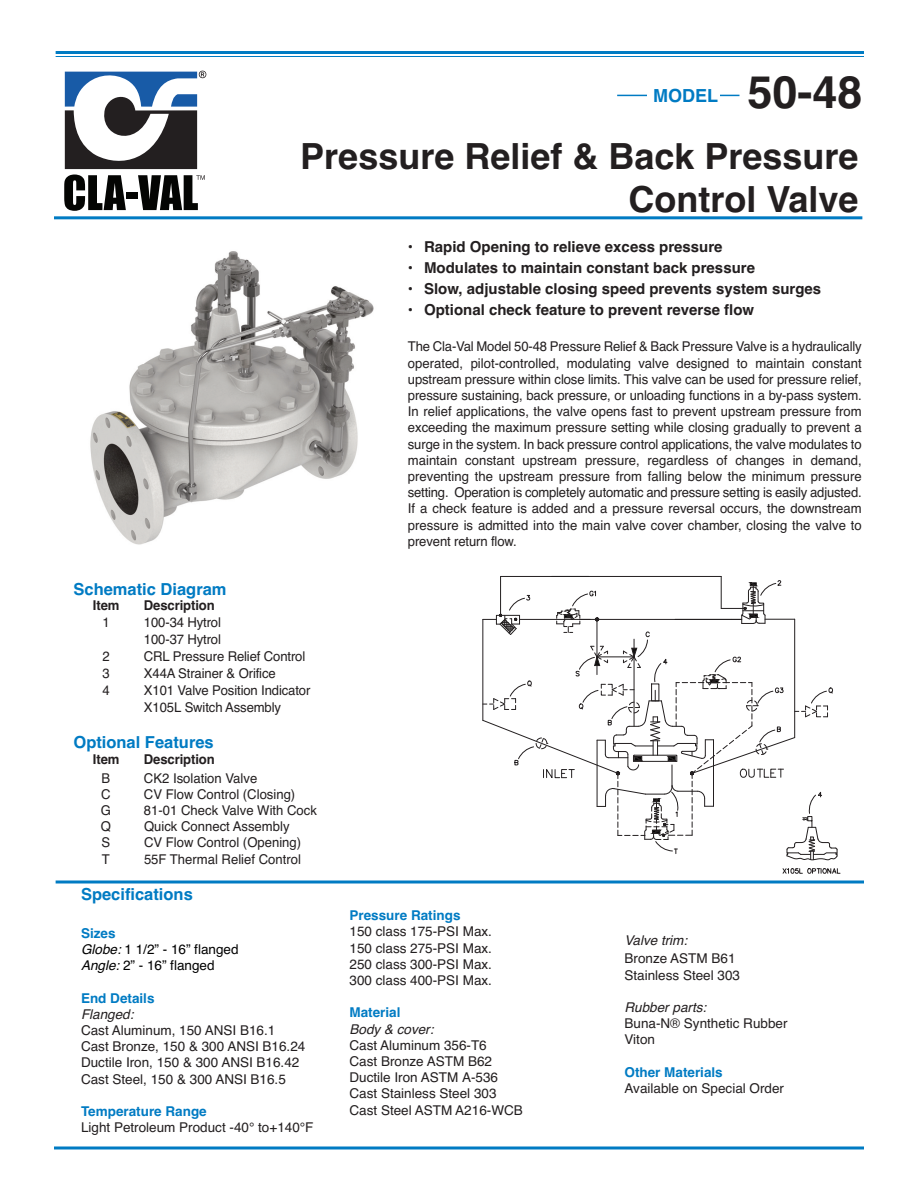
<style>
.page{position:relative;width:918px;height:1188px;background:#fff}
.page>*{position:absolute;margin:0;border:0;box-sizing:border-box;transform-origin:0 0}
.t1{font:700 45px "Helvetica";color:#231f20}
.t2{font:700 36px/43.2px "Helvetica";color:#231f20;text-align:right}
.t3{font:700 18px "Helvetica";color:#007bc3}
.t4{font:700 16.5px "Helvetica";color:#007bc3}
.t5{font:700 15px "Helvetica";color:#231f20}
.t6{font:13.5px/16.2px "Helvetica";color:#231f20}
.t7{font:700 13.5px "Helvetica";color:#007bc3}
.t8{font:13.5px/16.2px "Helvetica";color:#000}
.t9{font:italic 13.5px "Helvetica";color:#231f20}
.t10{font:700 13.5px "Helvetica";letter-spacing:-.01em;color:#231f20}
.s1{font-weight:700;color:#007bc3}
.s2{font-style:italic}
</style>
<div class="page">
<hr style="left:54px;top:216px;width:808px;height:3px;background:#007bc3">
<hr style="left:617px;top:95px;width:122px;height:1px;background:#007bc3">
<div style="left:647px;top:84px;width:73px;height:24px;background:#fff"></div>
<hr style="left:721px;top:576px;width:1px;height:32px;background:#231f20">
<hr style="left:501px;top:576px;width:220px;height:1px;background:#231f20">
<hr style="left:500px;top:576px;width:1px;height:39px;background:#231f20">
<svg style="left:482px;top:580px;width:359px;height:294px"></svg>
<div style="left:452px;top:854px;width:210px;height:29px;background:#fff"></div>
<svg style="left:56px;top:880px;width:808px;height:4px;background:#3f9bd1"></svg>
<hr style="left:54px;top:1146px;width:810px;height:3px;background:#007bc3">
<hr style="left:56px;top:51px;width:808px;height:3px;background:#007bc3">
<hr style="left:56px;top:56px;width:808px;height:1px;background:#007bc3">
<svg style="left:64px;top:175px;width:62px;height:36px"></svg>
<div style="left:126px;top:193px;width:12px;height:6px;background:#040503"></div>
<svg style="left:65px;top:71px;width:141px;height:98px"></svg>
<svg style="left:138px;top:175px;width:67px;height:35px"></svg>
<img style="left:90px;top:251px;width:284px;height:294px">
<h3 class="t3" style="left:653px;top:85px;width:66px">MODEL</h3>
<h1 class="t1" style="left:747px;top:66px;width:117px">50-48</h1>
<h2 class="t2" style="left:300px;top:135px;width:560px">Pressure Relief &amp; Back Pressure<br>Control Valve</h2>
<p class="t4" style="left:74px;top:580px;width:155px">Schematic Diagram</p>
<p class="t10" style="left:93px;top:598px;width:28px">Item</p>
<p class="t10" style="left:144px;top:598px;width:72px">Description</p>
<p class="t6" style="left:102px;top:615px;width:9px">1</p>
<p class="t6" style="left:144px;top:614px;width:79px;line-height:17.1px">100-34 Hytrol<br>100-37 Hytrol</p>
<p class="t6" style="left:102px;top:649px;width:9px">2</p>
<p class="t6" style="left:144px;top:649px;width:163px">CRL Pressure Relief Control</p>
<p class="t6" style="left:102px;top:666px;width:9px">3</p>
<p class="t6" style="left:144px;top:666px;width:133px">X44A Strainer &amp; Orifice</p>
<p class="t6" style="left:102px;top:683px;width:9px">4</p>
<p class="t6" style="left:144px;top:682px;width:168px;line-height:17.1px">X101 Valve Position Indicator<br>X105L Switch Assembly</p>
<p class="t4" style="left:74px;top:733px;width:142px">Optional Features</p>
<p class="t10" style="left:93px;top:751px;width:28px">Item</p>
<p class="t10" style="left:144px;top:751px;width:72px">Description</p>
<p class="t6" style="left:102px;top:770px;width:10px">B</p>
<p class="t6" style="left:144px;top:770px;width:115px">CK2 Isolation Valve</p>
<p class="t6" style="left:101px;top:786px;width:11px">C</p>
<p class="t6" style="left:144px;top:786px;width:153px">CV Flow Control (Closing)</p>
<p class="t6" style="left:101px;top:802px;width:12px">G</p>
<p class="t6" style="left:144px;top:802px;width:174px">81-01 Check Valve With Cock</p>
<p class="t6" style="left:101px;top:818px;width:12px">Q</p>
<p class="t6" style="left:144px;top:818px;width:147px">Quick Connect Assembly</p>
<p class="t6" style="left:102px;top:835px;width:10px">S</p>
<p class="t6" style="left:144px;top:835px;width:159px">CV Flow Control (Opening)</p>
<p class="t6" style="left:102px;top:851px;width:10px">T</p>
<p class="t6" style="left:144px;top:851px;width:158px">55F Thermal Relief Control</p>
<p class="t4" style="left:81px;top:885px;width:113px">Specifications</p>
<p class="t8" style="left:81px;top:925px;width:159px"><span class="s1">Sizes<br></span><span class="s2">Globe:</span> 1 1/2” - 16” flanged<br><span class="s2">Angle:</span> 2” - 16” flanged</p>
<p class="t7" style="left:81px;top:990px;width:75px">End Details</p>
<p class="t9" style="left:81px;top:1006px;width:54px">Flanged:</p>
<p class="t6" style="left:81px;top:1022px;width:226px">Cast Aluminum, 150 ANSI B16.1<br>Cast Bronze, 150 &amp; 300 ANSI B16.24<br>Ductile Iron, 150 &amp; 300 ANSI B16.42<br>Cast Steel, 150 &amp; 300 ANSI B16.5</p>
<p class="t7" style="left:81px;top:1103px;width:127px">Temperature Range</p>
<p class="t6" style="left:81px;top:1119px;width:234px">Light Petroleum Product -40° to+140°F</p>
<p class="t5" style="left:408px;top:238px;width:316px">• Rapid Opening to relieve excess pressure</p>
<p class="t5" style="left:408px;top:259px;width:349px">• Modulates to maintain constant back pressure</p>
<p class="t5" style="left:408px;top:280px;width:415px">• Slow, adjustable closing speed prevents system surges</p>
<p class="t5" style="left:408px;top:301px;width:348px">• Optional check feature to prevent reverse flow</p>
<p class="t6" style="left:408px;top:339px;width:455px;text-align:justify">The Cla-Val Model 50-48 Pressure Relief &amp; Back Pressure Valve is a hydraulically operated, pilot-controlled, modulating valve designed to maintain constant upstream pressure within close limits. This valve can be used for pressure relief, pressure sustaining, back pressure, or unloading functions in a by-pass system.<br>In relief applications, the valve opens fast to prevent upstream pressure from exceeding the maximum pressure setting while closing gradually to prevent a surge in the system. In back pressure control applications, the valve modulates to maintain constant upstream pressure, regardless of changes in demand, preventing the upstream pressure from falling below the minimum pressure setting. Operation is completely automatic and pressure setting is easily adjusted.<br>If a check feature is added and a pressure reversal occurs, the downstream pressure is admitted into the main valve cover chamber, closing the valve to prevent return flow.</p>
<p class="t7" style="left:350px;top:908px;width:113px">Pressure Ratings</p>
<p class="t6" style="left:350px;top:924px;width:144px;text-align:justify">150 class 175-PSI Max.<br>150 class 275-PSI Max.<br>250 class 300-PSI Max.<br>300 class 400-PSI Max.</p>
<p class="t7" style="left:350px;top:1005px;width:53px">Material</p>
<p class="t9" style="left:350px;top:1021px;width:86px">Body &amp; cover:</p>
<p class="t6" style="left:350px;top:1037px;width:175px">Cast Aluminum 356-T6<br>Cast Bronze ASTM B62<br>Ductile Iron ASTM A-536<br>Cast Stainless Steel 303<br>Cast Steel ASTM A216-WCB</p>
<p class="t9" style="left:625px;top:933px;width:64px">Valve trim:</p>
<p class="t6" style="left:625px;top:951px;width:117px">Bronze ASTM B61<br>Stainless Steel 303</p>
<p class="t9" style="left:625px;top:999px;width:83px">Rubber parts:</p>
<p class="t6" style="left:625px;top:1015px;width:165px">Buna-N® Synthetic Rubber<br>Viton</p>
<p class="t7" style="left:625px;top:1064px;width:100px">Other Materials</p>
<p class="t6" style="left:625px;top:1080px;width:161px">Available on Special Order</p>
</div>
